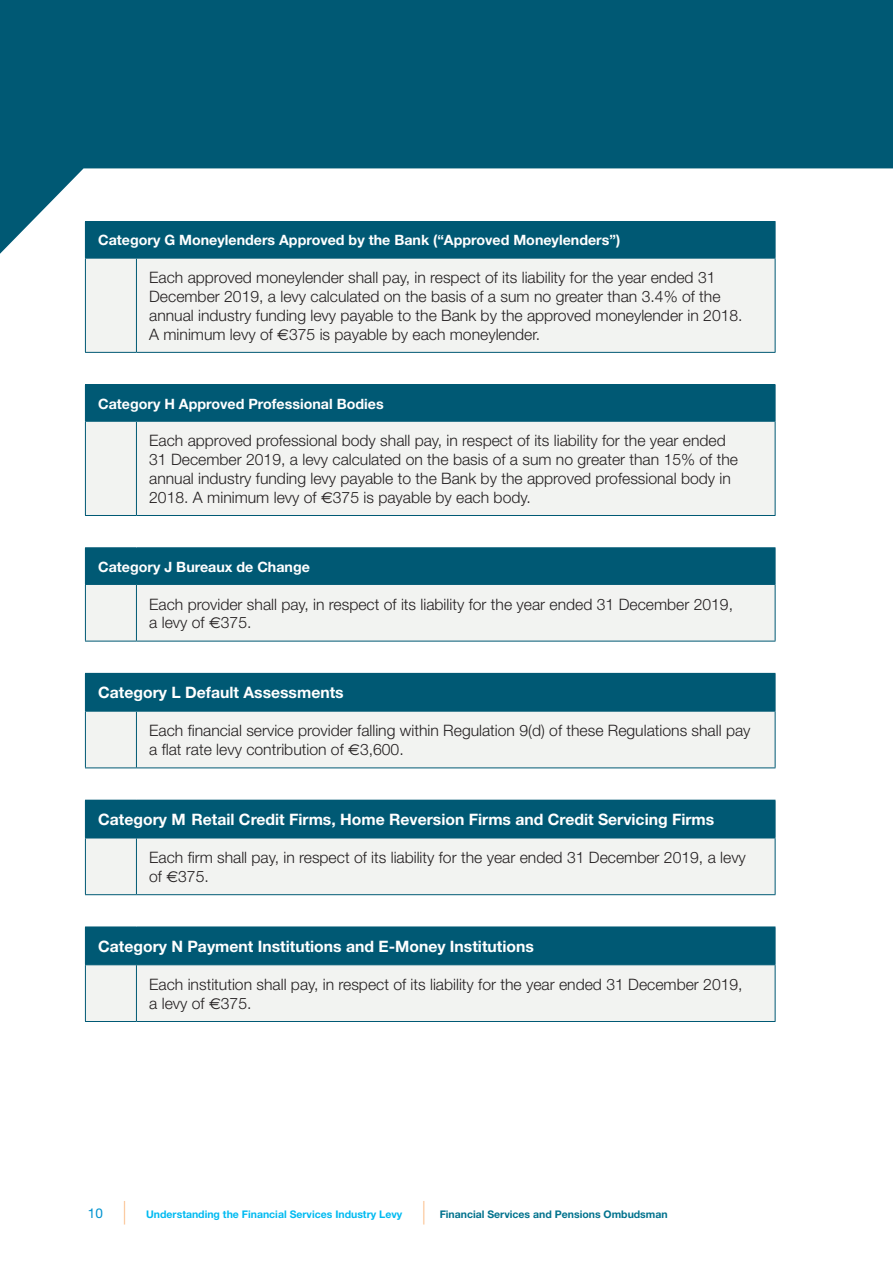
<style>
.page{position:relative;width:893px;height:1263px;background:#fff}
.page>*{position:absolute;margin:0;border:0;box-sizing:border-box;transform-origin:0 0}
.body_FSPO{font:300 15.75px/18.8px "Helvetica Neue";color:#231f20}
.body_FSPO-2{font:700 15.75px "Helvetica Neue";color:#fff}
.White_bold{font:700 14.25px "Helvetica Neue";color:#fff}
.t1{font:13.5px "Helvetica Neue";color:#0093d0}
.t2{font:700 10.5px "Helvetica Neue";color:#00baf1}
.t3{font:700 10.5px "Helvetica Neue";color:#01728d}
.s1{font-family:"Euro Sans";font-weight:400}
.s2{font-style:inherit}
.s3{font-weight:400;font-size:31.5px;color:#f9a863}
</style>
<div class="page">
<div style="left:85px;top:221px;width:690px;height:37px;background:#005974"></div>
<div style="left:86px;top:259px;width:689px;height:93px;background:#f2f3f1"></div>
<hr style="left:775px;top:222px;width:1px;height:36px;background:#005974">
<hr style="left:85px;top:258px;width:51px;height:1px;background:#005974">
<hr style="left:85px;top:259px;width:1px;height:93px;background:#005974">
<hr style="left:136px;top:258px;width:639px;height:1px;background:#005974">
<hr style="left:136px;top:259px;width:1px;height:93px;background:#005974">
<hr style="left:775px;top:259px;width:1px;height:93px;background:#005974">
<hr style="left:85px;top:352px;width:51px;height:1px;background:#005974">
<hr style="left:136px;top:352px;width:639px;height:1px;background:#005974">
<div style="left:85px;top:385px;width:690px;height:36px;background:#005974"></div>
<div style="left:86px;top:422px;width:689px;height:93px;background:#f2f3f1"></div>
<hr style="left:85px;top:384px;width:51px;height:1px;background:#005974">
<hr style="left:136px;top:384px;width:639px;height:1px;background:#005974">
<hr style="left:775px;top:385px;width:1px;height:36px;background:#005974">
<hr style="left:85px;top:421px;width:51px;height:1px;background:#005974">
<hr style="left:85px;top:422px;width:1px;height:93px;background:#005974">
<hr style="left:136px;top:421px;width:639px;height:1px;background:#005974">
<hr style="left:136px;top:422px;width:1px;height:93px;background:#005974">
<hr style="left:775px;top:422px;width:1px;height:93px;background:#005974">
<hr style="left:85px;top:515px;width:51px;height:1px;background:#005974">
<hr style="left:136px;top:515px;width:639px;height:1px;background:#005974">
<div style="left:85px;top:548px;width:690px;height:36px;background:#005974"></div>
<div style="left:86px;top:585px;width:689px;height:56px;background:#f2f3f1"></div>
<hr style="left:85px;top:547px;width:51px;height:1px;background:#005974">
<hr style="left:136px;top:547px;width:639px;height:1px;background:#005974">
<hr style="left:775px;top:548px;width:1px;height:36px;background:#005974">
<hr style="left:85px;top:584px;width:51px;height:1px;background:#005974">
<hr style="left:85px;top:585px;width:1px;height:56px;background:#005974">
<hr style="left:136px;top:584px;width:639px;height:1px;background:#005974">
<hr style="left:136px;top:585px;width:1px;height:56px;background:#005974">
<hr style="left:775px;top:585px;width:1px;height:56px;background:#005974">
<hr style="left:85px;top:641px;width:51px;height:1px;background:#005974">
<hr style="left:136px;top:641px;width:639px;height:1px;background:#005974">
<div style="left:85px;top:673px;width:690px;height:38px;background:#005974"></div>
<div style="left:86px;top:712px;width:689px;height:55px;background:#f2f3f1"></div>
<hr style="left:775px;top:674px;width:1px;height:37px;background:#005974">
<hr style="left:85px;top:711px;width:51px;height:1px;background:#005974">
<hr style="left:85px;top:711px;width:1px;height:56px;background:#005974">
<hr style="left:136px;top:711px;width:639px;height:1px;background:#005974">
<hr style="left:136px;top:711px;width:1px;height:56px;background:#005974">
<hr style="left:775px;top:711px;width:1px;height:56px;background:#005974">
<hr style="left:85px;top:767px;width:51px;height:1px;background:#005974">
<hr style="left:136px;top:767px;width:639px;height:1px;background:#005974">
<div style="left:85px;top:800px;width:690px;height:38px;background:#005974"></div>
<div style="left:86px;top:839px;width:689px;height:55px;background:#f2f3f1"></div>
<hr style="left:775px;top:800px;width:1px;height:38px;background:#005974">
<hr style="left:85px;top:838px;width:51px;height:1px;background:#005974">
<hr style="left:85px;top:838px;width:1px;height:56px;background:#005974">
<hr style="left:136px;top:838px;width:639px;height:1px;background:#005974">
<hr style="left:136px;top:838px;width:1px;height:56px;background:#005974">
<hr style="left:775px;top:838px;width:1px;height:56px;background:#005974">
<hr style="left:85px;top:894px;width:51px;height:1px;background:#005974">
<hr style="left:136px;top:894px;width:639px;height:1px;background:#005974">
<div style="left:85px;top:927px;width:690px;height:38px;background:#005974"></div>
<div style="left:86px;top:965px;width:689px;height:56px;background:#f2f3f1"></div>
<hr style="left:85px;top:926px;width:51px;height:1px;background:#005974">
<hr style="left:136px;top:926px;width:639px;height:1px;background:#005974">
<hr style="left:775px;top:927px;width:1px;height:37px;background:#005974">
<hr style="left:85px;top:965px;width:1px;height:56px;background:#005974">
<hr style="left:136px;top:965px;width:1px;height:56px;background:#005974">
<hr style="left:775px;top:965px;width:1px;height:56px;background:#005974">
<hr style="left:85px;top:1021px;width:51px;height:1px;background:#005974">
<hr style="left:136px;top:1021px;width:639px;height:1px;background:#005974">
<svg style="left:0;top:0;width:893px;height:254px;fill:#005974"></svg>
<p class="White_bold" style="left:98px;top:231px;width:524px">Category G Moneylenders Approved by the Bank (“Approved Moneylenders”)</p>
<p class="body_FSPO" style="left:149px;top:268px;width:595px">Each approved moneylender shall pay, in respect of its liability for the year ended 31<br>December 2019, a levy calculated on the basis of a sum no greater than 3.4% of the annual industry funding levy payable to the Bank by the approved moneylender in 2018.<br>A minimum levy of <span class="s1">€</span>375 is payable by each moneylender.</p>
<p class="White_bold" style="left:98px;top:395px;width:287px">Category H Approved Professional Bodies</p>
<p class="body_FSPO" style="left:149px;top:431px;width:590px">Each approved professional body shall pay, in respect of its liability for the year ended 31 December 2019, a levy calculated on the basis of a sum no greater than 15% of the annual industry funding levy payable to the Bank by the approved professional body in 2018. A minimum levy of <span class="s1">€</span>375 is payable by each body.</p>
<p class="White_bold" style="left:98px;top:558px;width:213px">Category J Bureaux de Change</p>
<p class="body_FSPO" style="left:149px;top:594px;width:585px">Each provider shall pay, in respect of its liability for the year ended 31 December 2019, a levy of <span class="s1">€</span>375.</p>
<p class="body_FSPO-2" style="left:98px;top:683px;width:247px">Category L Default Assessments</p>
<p class="body_FSPO" style="left:149px;top:721px;width:603px">Each financial service provider falling within Regulation 9(d) of these Regulations shall pay a flat rate levy contribution of <span class="s1">€</span>3,600.</p>
<p class="body_FSPO-2" style="left:98px;top:810px;width:618px">Category <span class="s2">M</span> Retail Credit Firms, Home Reversion Firms and Credit Servicing Firms</p>
<p class="body_FSPO" style="left:149px;top:848px;width:598px">Each firm shall pay, in respect of its liability for the year ended 31 December 2019, a levy of <span class="s1">€</span>375.</p>
<p class="body_FSPO-2" style="left:98px;top:937px;width:437px">Category N Payment Institutions and E-Money Institutions</p>
<p class="body_FSPO" style="left:149px;top:975px;width:595px">Each institution shall pay, in respect of its liability for the year ended 31 December 2019, a levy of <span class="s1">€</span>375.</p>
<p class="t1" style="left:88px;top:1205px;width:17px">10</p>
<p class="t2" style="left:123px;top:1208px;width:280px"><span class="s3">|</span> Understanding the Financial Services Industry Levy</p>
<p class="t3" style="left:423px;top:1208px;width:246px"><span class="s3">|</span> Financial Services and Pensions Ombudsman</p>
</div>
